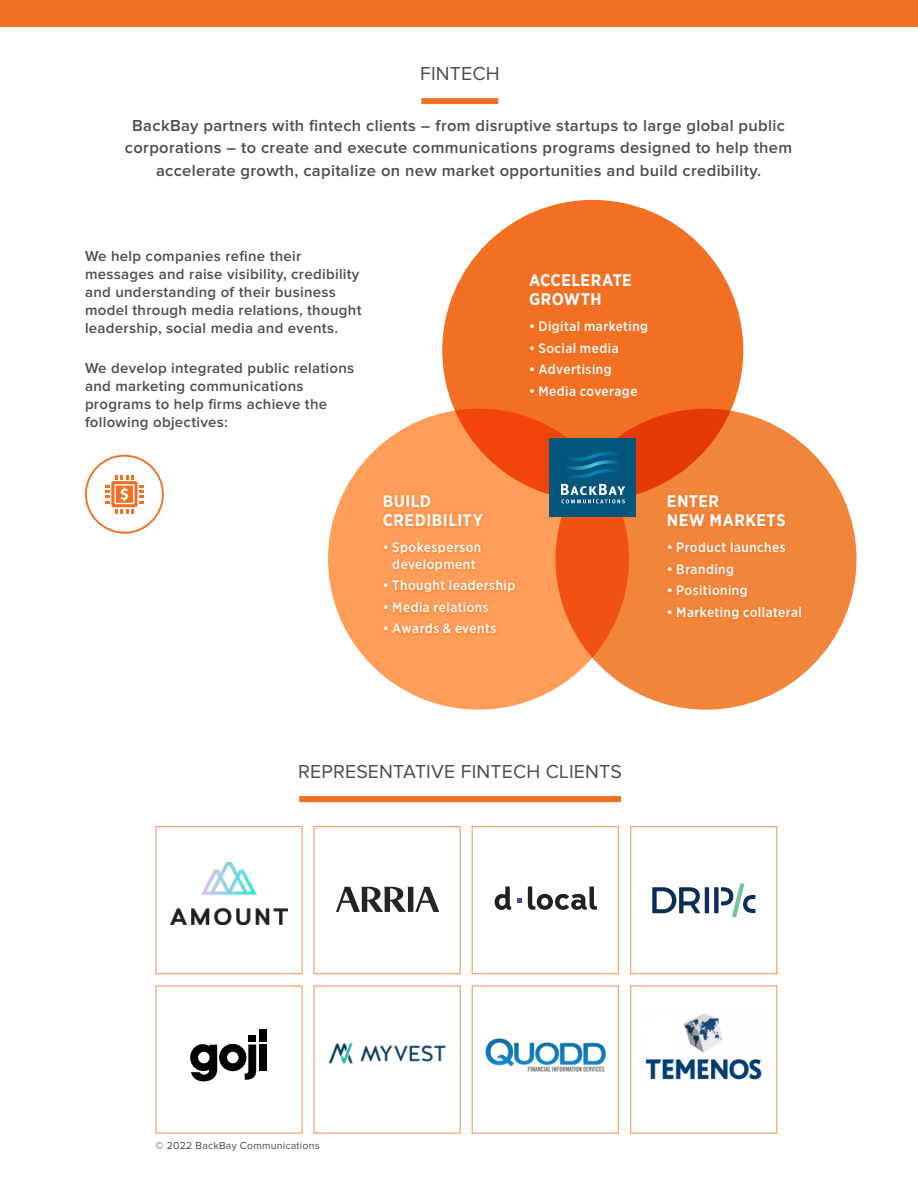
<style>
.page{position:relative;width:918px;height:1188px;background:#fff}
.page>*{position:absolute;margin:0;border:0;box-sizing:border-box;transform-origin:0 0}
.t1{font:19.5px "Proxima Nova";letter-spacing:.01em;color:#4d4d4f}
.t2{font:700 16.8px/18.9px "Gotham Narrow";letter-spacing:.03em;color:#fff}
.t3{font:600 16.5px/22.5px "Proxima Nova";letter-spacing:.02em;color:#4d4d4f;text-align:center}
.t4{font:600 15px/18px "Proxima Nova";letter-spacing:.02em;color:#4d4d4f}
.t5{font:500 13.65px/16.8px "Gotham Narrow";letter-spacing:.035em;color:#fff;text-align:center}
.t6{font:10.5px "Proxima Nova";letter-spacing:.02em;color:#4d4d4f}
</style>
<div class="page">
<div style="left:421px;top:98px;width:77px;height:6px;background:#f36f21"></div>
<div style="left:0;top:0;width:918px;height:27px;background:#f36f21"></div>
<div style="left:299px;top:796px;width:322px;height:6px;background:#f36f21"></div>
<div style="left:328px;top:409px;width:301px;height:301px;background:#ff9e59;border-radius:50%"></div>
<svg style="left:556px;top:409px;width:300px;height:301px;background:#f07c32"></svg>
<svg style="left:442px;top:200px;width:301px;height:301px;background:#f1651d"></svg>
<div style="left:380px;top:493px;width:138px;height:144px;background:#f36f21;opacity:.75"></div>
<div style="left:665px;top:493px;width:139px;height:130px;background:#f18438"></div>
<div style="left:549px;top:438px;width:87px;height:78px;background:#05567d"></div>
<svg style="left:561px;top:451px;width:65px;height:52px"></svg>
<div style="left:526px;top:272px;width:125px;height:130px;background:#f36f21"></div>
<div style="left:85px;top:455px;width:79px;height:79px;border:2px solid #f36f21;border-radius:50%"></div>
<svg style="left:105px;top:475px;width:39px;height:38px"></svg>
<img style="left:645px;top:1013px;width:117px;height:67px">
<svg style="left:494px;top:886px;width:17px;height:24px"></svg>
<svg style="left:528px;top:887px;width:69px;height:23px"></svg>
<svg style="left:517px;top:899px;width:4px;height:4px"></svg>
<img style="left:170px;top:862px;width:118px;height:62px">
<svg style="left:336px;top:887px;width:103px;height:25px"></svg>
<svg style="left:652px;top:887px;width:48px;height:26px"></svg>
<hr style="left:705px;top:887px;width:4px;height:26px;background:#0a2e57">
<div style="left:714px;top:887px;width:5px;height:26px;background:#0a2e57"></div>
<svg style="left:721px;top:883px;width:34px;height:35px"></svg>
<img style="left:328px;top:1042px;width:118px;height:22px">
<img style="left:486px;top:1038px;width:119px;height:34px">
<div style="left:259px;top:1045px;width:7px;height:26px;background:#000"></div>
<div style="left:259px;top:1030px;width:7px;height:12px;background:#000"></div>
<div style="left:248px;top:1035px;width:8px;height:7px;background:#000"></div>
<svg style="left:190px;top:1044px;width:66px;height:37px"></svg>
<h1 class="t1" style="left:420px;top:65px;width:81px">FINTECH</h1>
<p class="t3" style="left:125px;top:115px;width:669px">BackBay partners with fintech clients – from disruptive startups to large global public corporations – to create and execute communications programs designed to help them accelerate growth, capitalize on new market opportunities and build credibility.</p>
<p class="t4" style="left:85px;top:248px;width:278px">We help companies refine their messages and raise visibility, credibility and understanding of their business model through media relations, thought leadership, social media and events.</p>
<p class="t4" style="left:85px;top:360px;width:271px">We develop integrated public relations and marketing communications programs to help firms achieve the following objectives:</p>
<p class="t2" style="left:529px;top:271px;width:104px">ACCELERATE<br>GROWTH</p>
<p class="t5" style="left:529px;top:318px;width:121px">• Digital marketing</p>
<p class="t5" style="left:529px;top:339px;width:91px">• Social media</p>
<p class="t5" style="left:529px;top:361px;width:84px">• Advertising</p>
<p class="t5" style="left:529px;top:382px;width:110px">• Media coverage</p>
<p class="t2" style="left:383px;top:491px;width:102px">BUILD<br>CREDIBILITY</p>
<p class="t5" style="left:383px;top:539px;width:100px">• Spokesperson development</p>
<p class="t5" style="left:383px;top:577px;width:134px">• Thought leadership</p>
<p class="t5" style="left:383px;top:598px;width:107px">• Media relations</p>
<p class="t5" style="left:383px;top:620px;width:115px">• Awards &amp; events</p>
<p class="t2" style="left:667px;top:491px;width:120px">ENTER<br>NEW MARKETS</p>
<p class="t5" style="left:667px;top:539px;width:120px">• Product launches</p>
<p class="t5" style="left:667px;top:560px;width:69px">• Branding</p>
<p class="t5" style="left:667px;top:582px;width:82px">• Positioning</p>
<p class="t5" style="left:667px;top:603px;width:137px">• Marketing collateral</p>
<h1 class="t1" style="left:298px;top:763px;width:325px">REPRESENTATIVE FINTECH CLIENTS</h1>
<p class="t6" style="left:156px;top:1140px;width:166px">© 2022 BackBay Communications</p>
</div>
